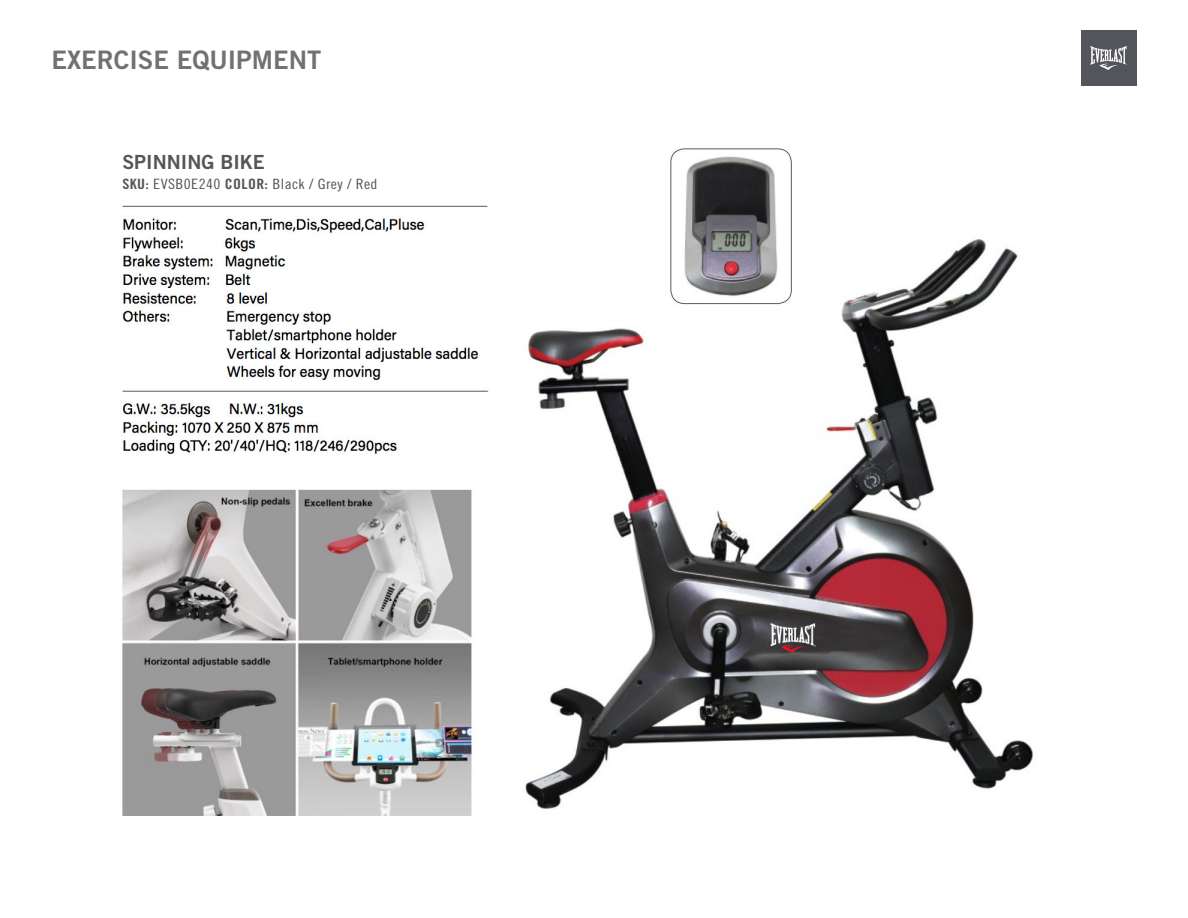
<style>
.page{position:relative;width:1188px;height:918px;background:#fff}
.page>*{position:absolute;margin:0;border:0;box-sizing:border-box;transform-origin:0 0}
.t1{font:25.5px "Trade Gothic LT Std Bd 2";color:#717073}
.t2{font:19.5px "Trade Gothic LT Std Bd 2";color:#54555a}
.t3{font:14.25px "Trade Gothic LT Std Cn 18";letter-spacing:.025em;color:#54555a;scale:1.11 1}
.s1{font-family:"Trade Gothic Bold Cond Twenty"}
</style>
<div class="page">
<div style="left:1081px;top:30px;width:56px;height:56px;background:#54555a"></div>
<svg style="left:1090px;top:46px;width:37px;height:24px"></svg>
<img style="left:121px;top:148px;width:913px;height:668px">
<h1 class="t1" style="left:51px;top:45px;width:271px">EXERCISE EQUIPMENT</h1>
<h2 class="t2" style="left:122px;top:150px;width:144px">SPINNING BIKE</h2>
<p class="t3" style="left:122px;top:176px;width:231px"><span class="s1">SKU:</span> EVSB0E240 <span class="s1">COLOR:</span> Black / Grey / Red</p>
</div>
